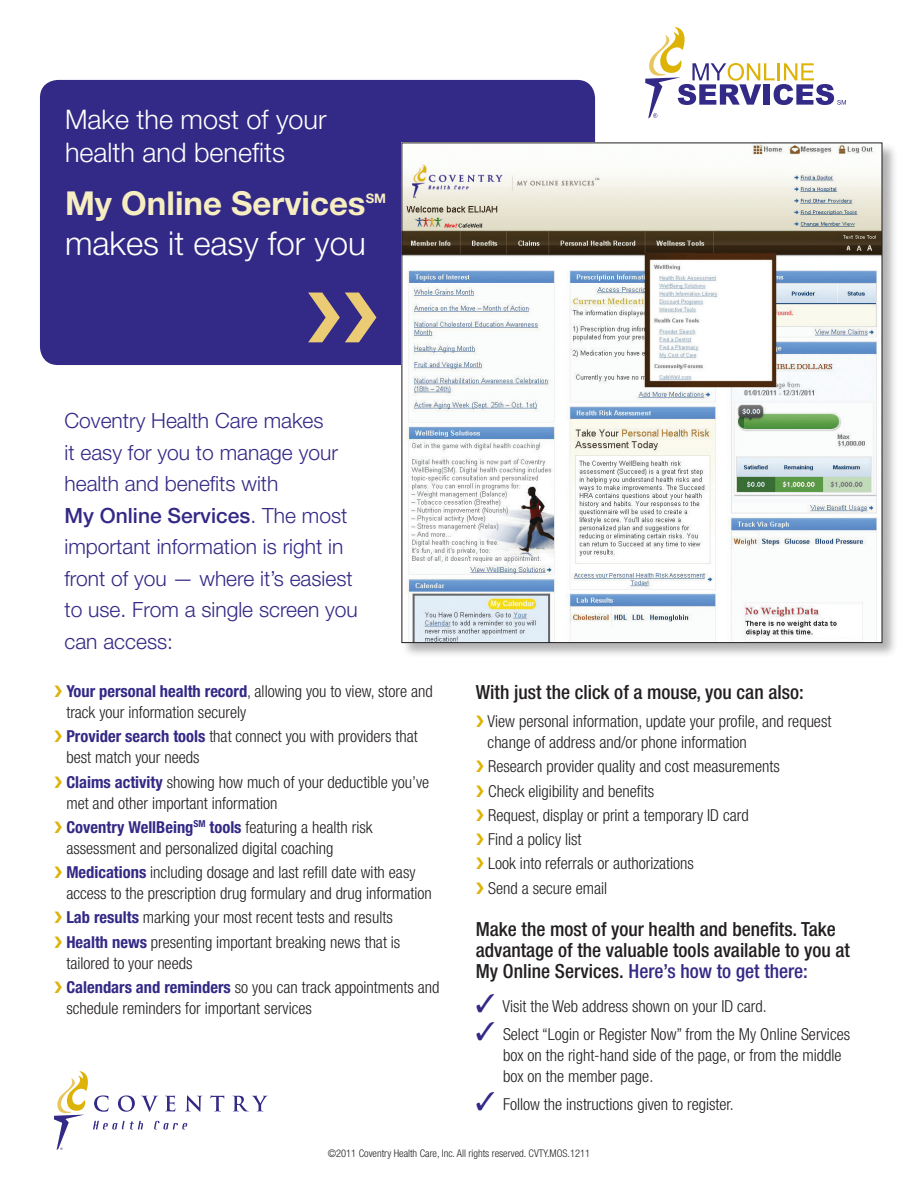
<style>
.page{position:relative;width:918px;height:1188px;background:#fff}
.page>*{position:absolute;margin:0;border:0;box-sizing:border-box;transform-origin:0 0}
.t1{font:300 33px "Helvetica Neue LT Std";color:#fff}
.t2{font:700 33px "Helvetica Neue LT Std";color:#f6edc1}
.t3{font:300 27px/32.4px "Helvetica Neue LT Std";color:#fff}
.t4{font:300 21px/31.5px "Helvetica Neue LT Std";color:#332986}
.t5{font:500 condensed 19.5px/21px "Helvetica Neue LT Std";color:#231f20}
.t6{font:300 condensed 16.5px/21px "Helvetica Neue LT Std";color:#231f20}
.t7{font:700 13.05px "Helvetica Neue LT Std";color:#f6edc1}
.t8{font:300 condensed 10.5px "Helvetica Neue LT Std";color:#231f20}
.s1{font-weight:500}
.s2{color:#deb308}
.s3{font-weight:700;color:#332986}
.s4{color:#332986}
</style>
<div class="page">
<div style="left:40px;top:80px;width:555px;height:285px;background:#332986;border-radius:18px"></div>
<div style="left:401px;top:142px;width:497px;height:517px;background:#231f20;opacity:.35"></div>
<img style="left:404px;top:145px;width:476px;height:496px">
<svg style="left:210px;top:1095px;width:14px;height:16px"></svg>
<svg style="left:232px;top:1096px;width:36px;height:15px"></svg>
<svg style="left:54px;top:1071px;width:148px;height:79px"></svg>
<svg style="left:645px;top:27px;width:201px;height:92px"></svg>
<p class="t3" style="left:65px;top:103px;width:263px">Make the most of your health and benefits</p>
<p class="t2" style="left:65px;top:183px;width:302px">My Online Services</p>
<p class="t7" style="left:366px;top:190px;width:22px">SM</p>
<p class="t1" style="left:65px;top:223px;width:302px">makes it easy for you</p>
<p class="t4" style="left:64px;top:405px;width:295px">Coventry Health Care makes<br>it easy for you to manage your health and benefits with<br><span class="s1">My Online Services</span>. The most important information is right in front of you — where it’s easiest to use. From a single screen you can access:</p>
<p class="t6" style="left:66px;top:681px;width:368px;text-indent:-12px"><span class="s2">❯</span> <span class="s3">Your personal health record</span>, allowing you to view, store and track your information securely</p>
<p class="t6" style="left:66px;top:726px;width:353px;text-indent:-12px"><span class="s2">❯</span> <span class="s3">Provider search tools</span> that connect you with providers that best match your needs</p>
<p class="t6" style="left:66px;top:771px;width:364px;text-indent:-12px"><span class="s2">❯</span> <span class="s3">Claims activity</span> showing how much of your deductible you’ve met and other important information</p>
<p class="t6" style="left:66px;top:817px;width:308px;text-indent:-12px"><span class="s2">❯</span> <span class="s3">Coventry WellBeing</span><sup>SM</sup> <span class="s3">tools</span> featuring a health risk assessment and personalized digital coaching</p>
<p class="t6" style="left:66px;top:862px;width:367px;text-indent:-12px"><span class="s2">❯</span> <span class="s3">Medications</span> including dosage and last refill date with easy access to the prescription drug formulary and drug information</p>
<p class="t6" style="left:54px;top:907px;width:340px"><span class="s2">❯</span> <span class="s3">Lab results</span> marking your most recent tests and results</p>
<p class="t6" style="left:66px;top:931px;width:336px;text-indent:-12px"><span class="s2">❯</span> <span class="s3">Health news</span> presenting important breaking news that is tailored to your needs</p>
<p class="t6" style="left:66px;top:976px;width:375px;text-indent:-12px"><span class="s2">❯</span> <span class="s3">Calendars and reminders</span> so you can track appointments and schedule reminders for important services</p>
<p class="t5" style="left:476px;top:682px;width:329px">With just the click of a mouse, you can also:</p>
<p class="t6" style="left:488px;top:711px;width:345px;text-indent:-12px"><span class="s2">❯</span> View personal information, update your profile, and request change of address and/or phone information</p>
<p class="t6" style="left:476px;top:756px;width:306px"><span class="s2">❯</span> Research provider quality and cost measurements</p>
<p class="t6" style="left:476px;top:780px;width:180px"><span class="s2">❯</span> Check eligibility and benefits</p>
<p class="t6" style="left:476px;top:804px;width:274px"><span class="s2">❯</span> Request, display or print a temporary ID card</p>
<p class="t6" style="left:476px;top:829px;width:107px"><span class="s2">❯</span> Find a policy list</p>
<p class="t6" style="left:476px;top:853px;width:220px"><span class="s2">❯</span> Look into referrals or authorizations</p>
<p class="t6" style="left:476px;top:877px;width:133px"><span class="s2">❯</span> Send a secure email</p>
<p class="t5" style="left:476px;top:918px;width:376px">Make the most of your health and benefits. Take advantage of the valuable tools available to you at<br>My Online Services. <span class="s4">Here’s how to get there:</span></p>
<p class="t6" style="left:476px;top:996px;width:292px"><span class="s4">✓</span> Visit the Web address shown on your ID card.</p>
<p class="t6" style="left:503px;top:1023px;width:349px;text-indent:-27px"><span class="s4">✓</span> Select “Login or Register Now” from the My Online Services box on the right-hand side of the page, or from the middle box on the member page.</p>
<p class="t6" style="left:476px;top:1093px;width:259px"><span class="s4">✓</span> Follow the instructions given to register.</p>
<p class="t8" style="left:328px;top:1147px;width:264px">©2011 Coventry Health Care, Inc. All rights reserved. CVTY.MOS.1211</p>
</div>
